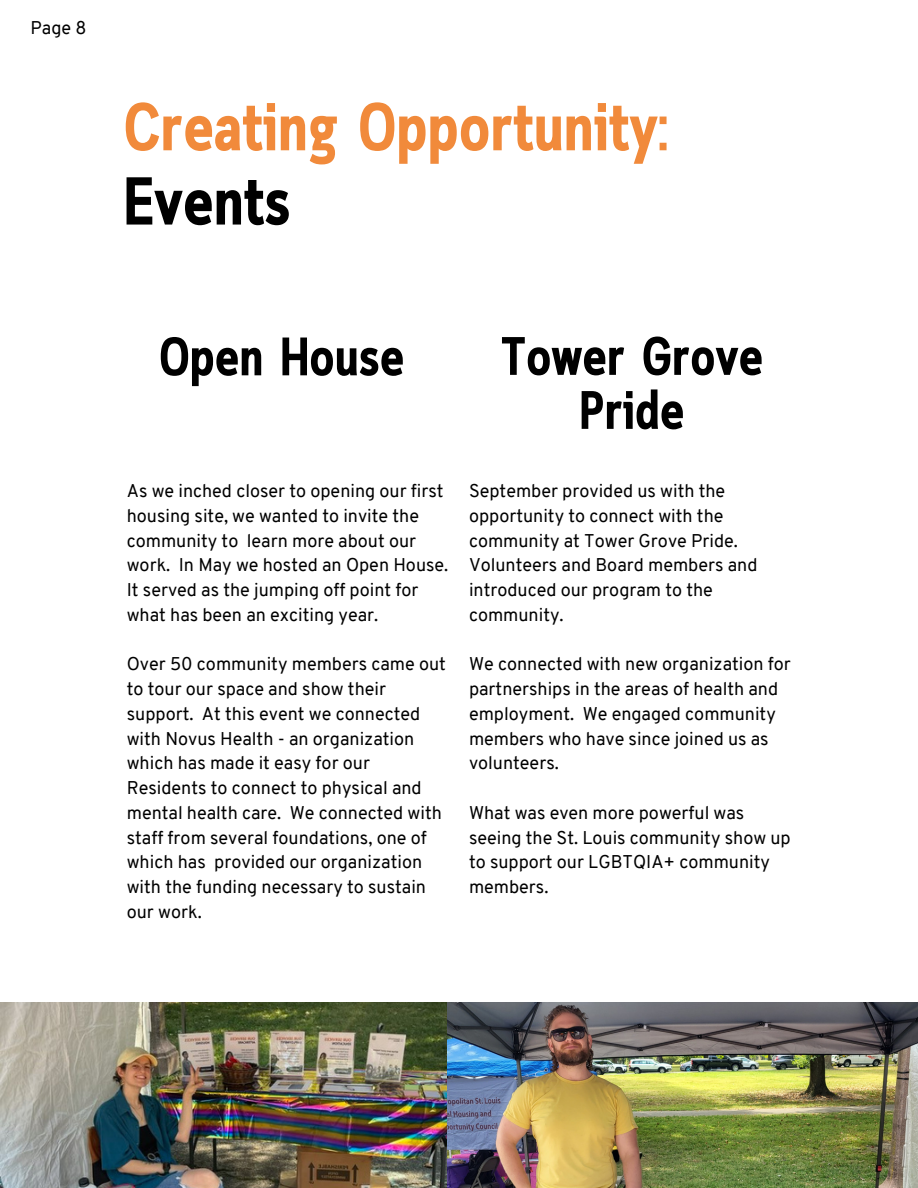
<style>
.page{position:relative;width:918px;height:1188px;background:#fff}
.page>*{position:absolute;margin:0;border:0;box-sizing:border-box;transform-origin:0 0}
.t1{font:700 67.5px "Cloud Cond";color:#f18a3b}
.t2{font:700 67.5px "Cloud Cond";color:#000}
.t3{font:700 54px/54px "Cloud Cond";color:#000;text-align:center}
.t4{font:18px/24.8px "Overpass";color:#000}
</style>
<div class="page">
<img style="left:0;top:1002px;width:448px;height:186px">
<img style="left:448px;top:1002px;width:470px;height:186px">
<p class="t4" style="left:31px;top:18px;width:57px">Page 8</p>
<p class="t1" style="left:124px;top:101px;width:546px">Creating Opportunity:</p>
<p class="t2" style="left:124px;top:175px;width:168px">Events</p>
<p class="t3" style="left:159px;top:334px;width:247px">Open House</p>
<p class="t3" style="left:501px;top:334px;width:264px">Tower Grove<br>Pride</p>
<p class="t4" style="left:127px;top:480px;width:323px">As we inched closer to opening our first housing site, we wanted to invite the community to learn more about our work. In May we hosted an Open House.<br>It served as the jumping off point for what has been an exciting year.</p>
<p class="t4" style="left:127px;top:654px;width:321px">Over 50 community members came out to tour our space and show their support. At this event we connected with Novus Health - an organization which has made it easy for our<br>Residents to connect to physical and mental health care. We connected with staff from several foundations, one of which has provided our organization with the funding necessary to sustain our work.</p>
<p class="t4" style="left:469px;top:480px;width:290px">September provided us with the opportunity to connect with the community at Tower Grove Pride.<br>Volunteers and Board members and introduced our program to the community.</p>
<p class="t4" style="left:469px;top:654px;width:323px">We connected with new organization for partnerships in the areas of health and employment. We engaged community members who have since joined us as volunteers.</p>
<p class="t4" style="left:469px;top:802px;width:323px">What was even more powerful was seeing the St. Louis community show up to support our LGBTQIA+ community members.</p>
</div>
